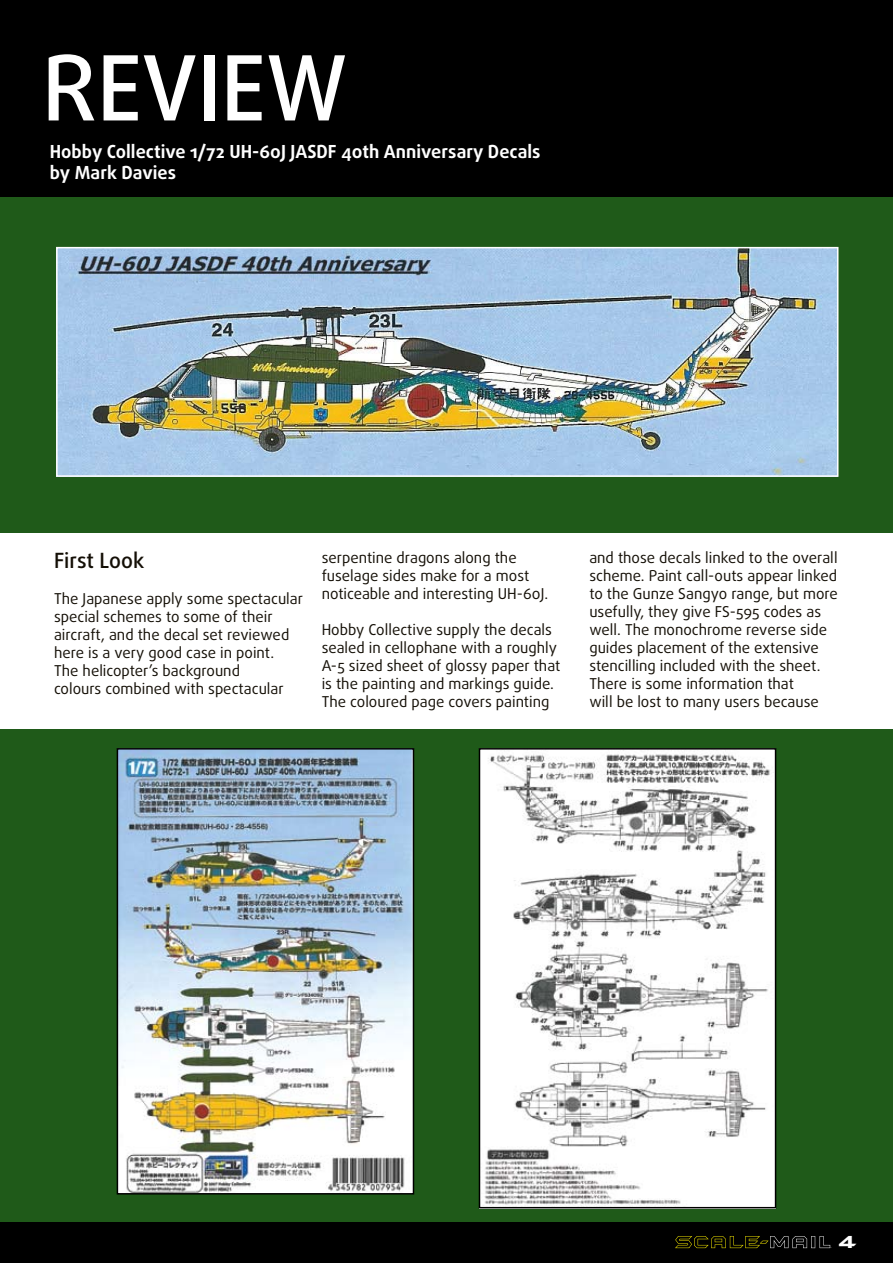
<style>
.page{position:relative;width:893px;height:1263px;background:#fff}
.page>*{position:absolute;margin:0;border:0;box-sizing:border-box;transform-origin:0 0}
.t1{font:500 90px "Daxline";color:#fff}
.t2{font:500 21px "Daxline";color:#140f06}
.t3{font:700 18px/21.6px "Daxline CE";color:#fff}
.t4{font:18px "Batman Forever 1";color:#fff}
.t5{font:15px/18px "Daxline";color:#140f06}
</style>
<div class="page">
<div style="left:0;top:729px;width:893px;height:494px;background:#1f5a19"></div>
<div style="left:0;top:195px;width:893px;height:338px;background:#1f5a19"></div>
<div style="left:0;top:0;width:893px;height:196px;background:#000"></div>
<div style="left:0;top:1222px;width:893px;height:41px;background:#000"></div>
<svg style="left:675px;top:1236px;width:156px;height:12px"></svg>
<img style="left:59px;top:250px;width:776px;height:224px">
<div style="left:56px;top:247px;width:782px;height:230px;border:2px solid #fff"></div>
<img style="left:120px;top:751px;width:291px;height:440px">
<div style="left:117px;top:748px;width:297px;height:446px;border:2px solid #000"></div>
<img style="left:482px;top:751px;width:291px;height:454px">
<div style="left:479px;top:748px;width:297px;height:460px;border:2px solid #000"></div>
<h1 class="t1" style="left:42px;top:33px;width:307px">REVIEW</h1>
<p class="t3" style="left:50px;top:140px;width:492px">Hobby Collective 1/72 UH-60J JASDF 40th Anniversary Decals by Mark Davies</p>
<h2 class="t2" style="left:54px;top:547px;width:92px">First Look</h2>
<p class="t5" style="left:54px;top:589px;width:251px">The Japanese apply some spectacular special schemes to some of their aircraft, and the decal set reviewed here is a very good case in point.<br>The helicopter’s background<br>colours combined with spectacular</p>
<p class="t5" style="left:322px;top:549px;width:228px">serpentine dragons along the fuselage sides make for a most noticeable and interesting UH-60J.</p>
<p class="t5" style="left:322px;top:621px;width:240px">Hobby Collective supply the decals sealed in cellophane with a roughly A-5 sized sheet of glossy paper that is the painting and markings guide.<br>The coloured page covers painting</p>
<p class="t5" style="left:589px;top:549px;width:250px">and those decals linked to the overall scheme. Paint call-outs appear linked to the Gunze Sangyo range, but more usefully, they give FS-595 codes as well. The monochrome reverse side guides placement of the extensive stencilling included with the sheet.<br>There is some information that<br>will be lost to many users because</p>
<p class="t4" style="left:840px;top:1231px;width:20px">4</p>
</div>
